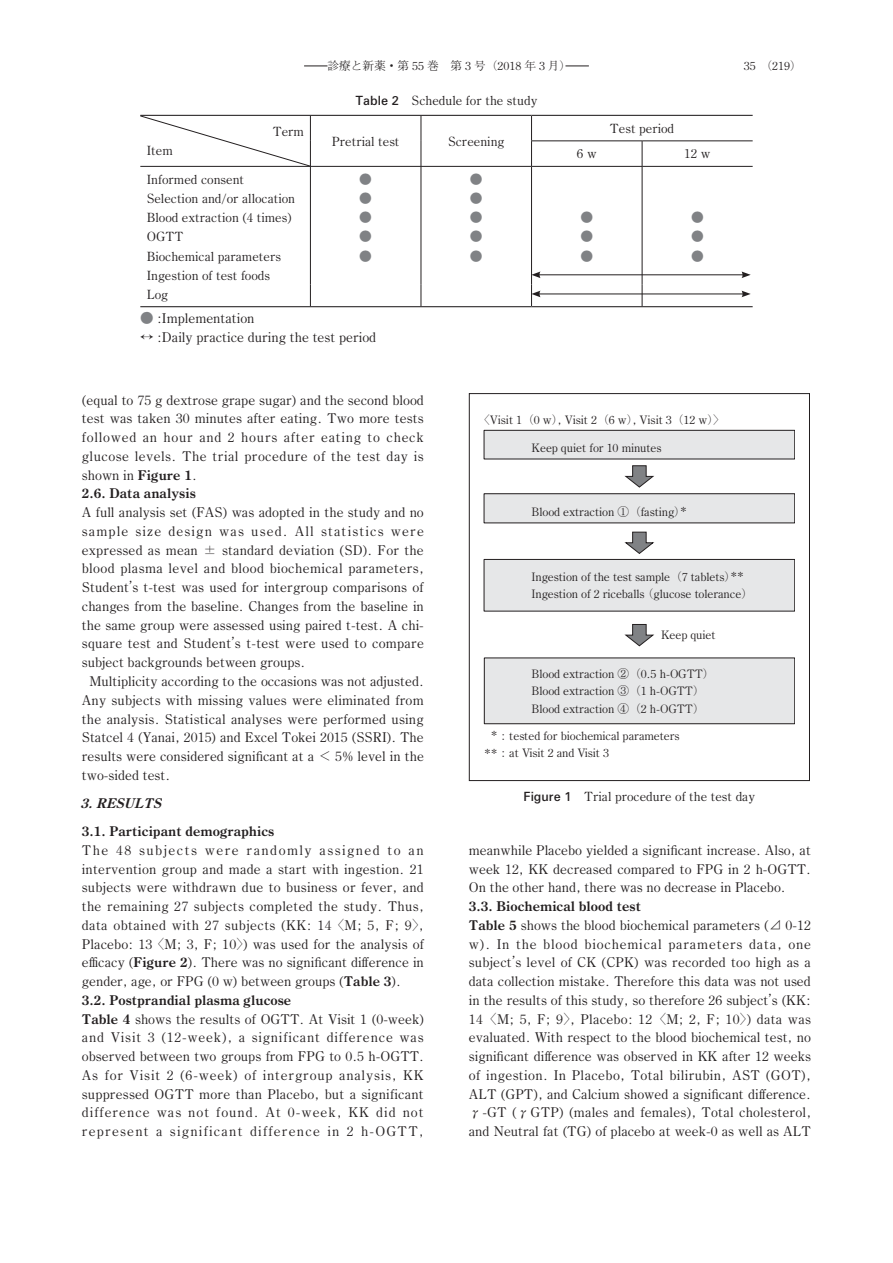
<style>
.page{position:relative;width:893px;height:1263px;background:#fff}
.page>*{position:absolute;margin:0;border:0;box-sizing:border-box;transform-origin:0 0}
.t1{font:13.5px/18.8px "Iwa Min Pro Th 90 msp RKSJ H";letter-spacing:.01em;color:#231f20;text-align:justify}
.t2{font:13.5px "Iwa Min Pro Eb 90 msp RKSJ H";color:#231f20}
.t3{font:13.5px "Iwa Min Pro Th 90 msp RKSJ H";letter-spacing:.08em;color:#231f20}
.t4{font:italic 13.5px "Iwa Min Pro Eb 90 msp RKSJ H";color:#231f20}
.t5{font:12.75px/19.2px "Iwa Min Pro Th 90 msp RKSJ H";color:#231f20}
.t6{font:12.75px/19.2px "Iwa Min Pro Th 90 msp RKSJ H";color:#808285;text-align:justify}
.t7{font:11.7px/17.5px "Iwa Min Pro Lt 90 msp RKSJ H";letter-spacing:-.01em;color:#231f20}
.t8{font:11.7px "Iwa Min Pro Th 90 msp RKSJ H";color:#231f20}
.s1{font-family:"Iwa O Go Pro Db 90 msp RKSJ H"}
.s2{color:#808285}
.s3{font-family:"Iwa Min Pro Eb 90 msp RKSJ H"}
</style>
<div class="page">
<svg style="left:304px;top:66px;width:23px;height:1px"></svg>
<svg style="left:565px;top:66px;width:24px;height:1px"></svg>
<svg style="left:421px;top:116px;width:1px;height:50px"></svg>
<hr style="left:531px;top:141px;width:111px;height:1px;background:#231f20">
<svg style="left:531px;top:116px;width:1px;height:50px"></svg>
<hr style="left:642px;top:141px;width:111px;height:1px;background:#231f20">
<hr style="left:140px;top:166px;width:281px;height:1px;background:#231f20">
<hr style="left:310px;top:167px;width:1px;height:117px;background:#231f20">
<hr style="left:421px;top:166px;width:110px;height:1px;background:#231f20">
<hr style="left:421px;top:167px;width:1px;height:117px;background:#231f20">
<hr style="left:531px;top:166px;width:111px;height:1px;background:#231f20">
<hr style="left:531px;top:167px;width:1px;height:117px;background:#231f20">
<hr style="left:642px;top:166px;width:111px;height:1px;background:#231f20">
<svg style="left:310px;top:284px;width:1px;height:22px"></svg>
<svg style="left:421px;top:284px;width:1px;height:22px"></svg>
<hr style="left:140px;top:115px;width:391px;height:1px;background:#231f20">
<hr style="left:531px;top:115px;width:222px;height:1px;background:#231f20">
<hr style="left:140px;top:306px;width:391px;height:1px;background:#231f20">
<hr style="left:531px;top:306px;width:222px;height:1px;background:#231f20">
<hr style="left:642px;top:167px;width:1px;height:117px;background:#231f20">
<svg style="left:642px;top:141px;width:1px;height:25px"></svg>
<svg style="left:642px;top:284px;width:1px;height:22px"></svg>
<svg style="left:140px;top:116px;width:171px;height:50px"></svg>
<hr style="left:538px;top:275px;width:206px;height:1px;background:#231f20">
<svg style="left:532px;top:271px;width:8px;height:7px"></svg>
<svg style="left:741px;top:271px;width:10px;height:7px"></svg>
<hr style="left:538px;top:294px;width:206px;height:1px;background:#231f20">
<svg style="left:531px;top:284px;width:9px;height:22px"></svg>
<svg style="left:741px;top:291px;width:10px;height:6px"></svg>
<div style="left:484px;top:559px;width:311px;height:52px;background:#e6e7e8"></div>
<div style="left:484px;top:559px;width:311px;height:52px;border:1px solid #231f20"></div>
<div style="left:484px;top:658px;width:311px;height:66px;background:#e6e7e8"></div>
<div style="left:484px;top:658px;width:311px;height:66px;border:1px solid #231f20"></div>
<div style="left:484px;top:430px;width:311px;height:29px;background:#e6e7e8"></div>
<div style="left:484px;top:430px;width:311px;height:29px;border:1px solid #231f20"></div>
<div style="left:484px;top:494px;width:311px;height:29px;background:#e6e7e8"></div>
<div style="left:484px;top:493px;width:311px;height:30px;border:1px solid #231f20"></div>
<svg style="left:625px;top:465px;width:29px;height:23px"></svg>
<svg style="left:625px;top:532px;width:29px;height:22px"></svg>
<svg style="left:625px;top:624px;width:29px;height:22px"></svg>
<div style="left:469px;top:393px;width:341px;height:388px;border:1px solid #231f20"></div>
<p class="t8" style="left:304px;top:61px;width:286px">　　診療と新薬・第 55 巻　第 3 号（2018 年 3 月）　　</p>
<p class="t8" style="left:744px;top:61px;width:60px">35 （219）</p>
<p class="t5" style="left:147px;top:143px;width:28px">Item</p>
<p class="t5" style="left:273px;top:123px;width:33px">Term</p>
<p class="t5" style="left:355px;top:92px;width:184px"><span class="s1">Table 2</span>　Schedule for the study</p>
<p class="t5" style="left:332px;top:133px;width:69px">Pretrial test</p>
<p class="t5" style="left:448px;top:133px;width:58px">Screening</p>
<p class="t5" style="left:147px;top:171px;width:150px">Informed consent<br>Selection and/or allocation<br>Blood extraction (4 times)<br>OGTT<br>Biochemical parameters<br>Ingestion of test foods</p>
<p class="t6" style="left:359px;top:171px;width:14px">● ● ● ● ●</p>
<p class="t6" style="left:470px;top:171px;width:14px">● ● ● ● ●</p>
<p class="t5" style="left:147px;top:286px;width:23px">Log</p>
<p class="t1" style="left:140px;top:311px;width:237px"><span class="s2">●</span> :Implementation<br>↔ :Daily practice during the test period</p>
<p class="t5" style="left:610px;top:120px;width:66px">Test period</p>
<p class="t5" style="left:577px;top:146px;width:21px">6 w</p>
<p class="t5" style="left:684px;top:146px;width:28px">12 w</p>
<p class="t6" style="left:580px;top:210px;width:14px">● ● ●</p>
<p class="t6" style="left:691px;top:210px;width:14px">● ● ●</p>
<p class="t1" style="left:82px;top:392px;width:344px">(equal to 75 g dextrose grape sugar) and the second blood test was taken 30 minutes after eating. Two more tests followed an hour and 2 hours after eating to check glucose levels. The trial procedure of the test day is shown in <span class="s3">Figure 1</span>.</p>
<p class="t2" style="left:82px;top:488px;width:115px">2.6. Data analysis</p>
<p class="t1" style="left:82px;top:505px;width:344px">A full analysis set (FAS) was adopted in the study and no</p>
<p class="t3" style="left:82px;top:526px;width:344px">sample size design was used. All statistics were</p>
<p class="t1" style="left:82px;top:542px;width:343px">expressed as mean ± standard deviation (SD). For the</p>
<p class="t1" style="left:82px;top:561px;width:343px">blood plasma level and blood biochemical parameters,</p>
<p class="t1" style="left:82px;top:580px;width:343px">Student’s t-test was used for intergroup comparisons of</p>
<p class="t1" style="left:82px;top:598px;width:344px">changes from the baseline. Changes from the baseline in</p>
<p class="t1" style="left:82px;top:617px;width:344px">the same group were assessed using paired t-test. A chi-</p>
<p class="t1" style="left:82px;top:636px;width:344px">square test and Student’s t-test were used to compare</p>
<p class="t1" style="left:82px;top:655px;width:225px">subject backgrounds between groups.</p>
<p class="t1" style="left:89px;top:673px;width:336px">Multiplicity according to the occasions was not adjusted.</p>
<p class="t1" style="left:82px;top:692px;width:343px">Any subjects with missing values were eliminated from</p>
<p class="t1" style="left:82px;top:711px;width:343px">the analysis. Statistical analyses were performed using</p>
<p class="t1" style="left:82px;top:730px;width:343px">Statcel 4 (Yanai, 2015) and Excel Tokei 2015 (SSRI). The</p>
<p class="t1" style="left:82px;top:748px;width:344px">results were considered significant at a ＜ 5% level in the</p>
<p class="t1" style="left:82px;top:767px;width:90px">two-sided test.</p>
<p class="t4" style="left:80px;top:798px;width:86px">3.RESULTS</p>
<p class="t2" style="left:82px;top:826px;width:194px">3.1. Participant demographics</p>
<p class="t1" style="left:82px;top:842px;width:345px;text-align:left">The 48 subjects were randomly assigned to an intervention group and made a start with ingestion. 21 subjects were withdrawn due to business or fever, and the remaining 27 subjects completed the study. Thus, data obtained with 27 subjects (KK: 14 〈M; 5, F; 9〉, Placebo: 13 〈M; 3, F; 10〉) was used for the analysis of efficacy (<span class="s3">Figure 2</span>). There was no significant difference in gender, age, or FPG (0 w) between groups (<span class="s3">Table 3</span>).</p>
<p class="t2" style="left:82px;top:994px;width:211px">3.2. Postprandial plasma glucose</p>
<p class="t1" style="left:82px;top:1011px;width:344px"><span class="s3">Table 4</span> shows the results of OGTT. At Visit 1 (0-week) and Visit 3 (12-week), a significant difference was observed between two groups from FPG to 0.5 h-OGTT.<br>As for Visit 2 (6-week) of intergroup analysis, KK suppressed OGTT more than Placebo, but a significant difference was not found. At 0-week, KK did not represent a significant difference in 2 h-OGTT,</p>
<p class="t7" style="left:478px;top:412px;width:248px">〈Visit 1（0 w）, Visit 2（6 w）, Visit 3（12 w）〉</p>
<p class="t7" style="left:532px;top:440px;width:132px">Keep quiet for 10 minutes</p>
<p class="t7" style="left:532px;top:504px;width:157px">Blood extraction ①（fasting）<sup>＊</sup></p>
<p class="t7" style="left:532px;top:569px;width:223px">Ingestion of the test sample（7 tablets）<sup>＊＊<br></sup>Ingestion of 2 riceballs （glucose tolerance）</p>
<p class="t7" style="left:661px;top:627px;width:56px">Keep quiet</p>
<p class="t7" style="left:532px;top:666px;width:184px">Blood extraction ②（0.5 h-OGTT）<br>Blood extraction ③（1 h-OGTT）<br>Blood extraction ④（2 h-OGTT）</p>
<p class="t7" style="left:484px;top:728px;width:197px;text-indent:7px"><sup>＊</sup>：tested for biochemical parameters<sup>＊＊</sup>：at Visit 2 and Visit 3</p>
<p class="t5" style="left:524px;top:788px;width:233px"><span class="s1">Figure 1</span>　Trial procedure of the test day</p>
<p class="t1" style="left:469px;top:842px;width:344px">meanwhile Placebo yielded a significant increase. Also, at week 12, KK decreased compared to FPG in 2 h-OGTT.<br>On the other hand, there was no decrease in Placebo.</p>
<p class="t2" style="left:469px;top:901px;width:174px">3.3. Biochemical blood test</p>
<p class="t1" style="left:469px;top:917px;width:344px"><span class="s3">Table 5</span> shows the blood biochemical parameters (⊿ 0-12 w). In the blood biochemical parameters data, one subject’s level of CK (CPK) was recorded too high as a data collection mistake. Therefore this data was not used in the results of this study, so therefore 26 subject’s (KK:<br>14〈M; 5, F; 9〉, Placebo: 12〈M; 2, F; 10〉) data was evaluated. With respect to the blood biochemical test, no significant difference was observed in KK after 12 weeks of ingestion. In Placebo, Total bilirubin, AST (GOT), ALT (GPT), and Calcium showed a significant difference. γ-GT (γGTP) (males and females), Total cholesterol, and Neutral fat (TG) of placebo at week-0 as well as ALT</p>
</div>
